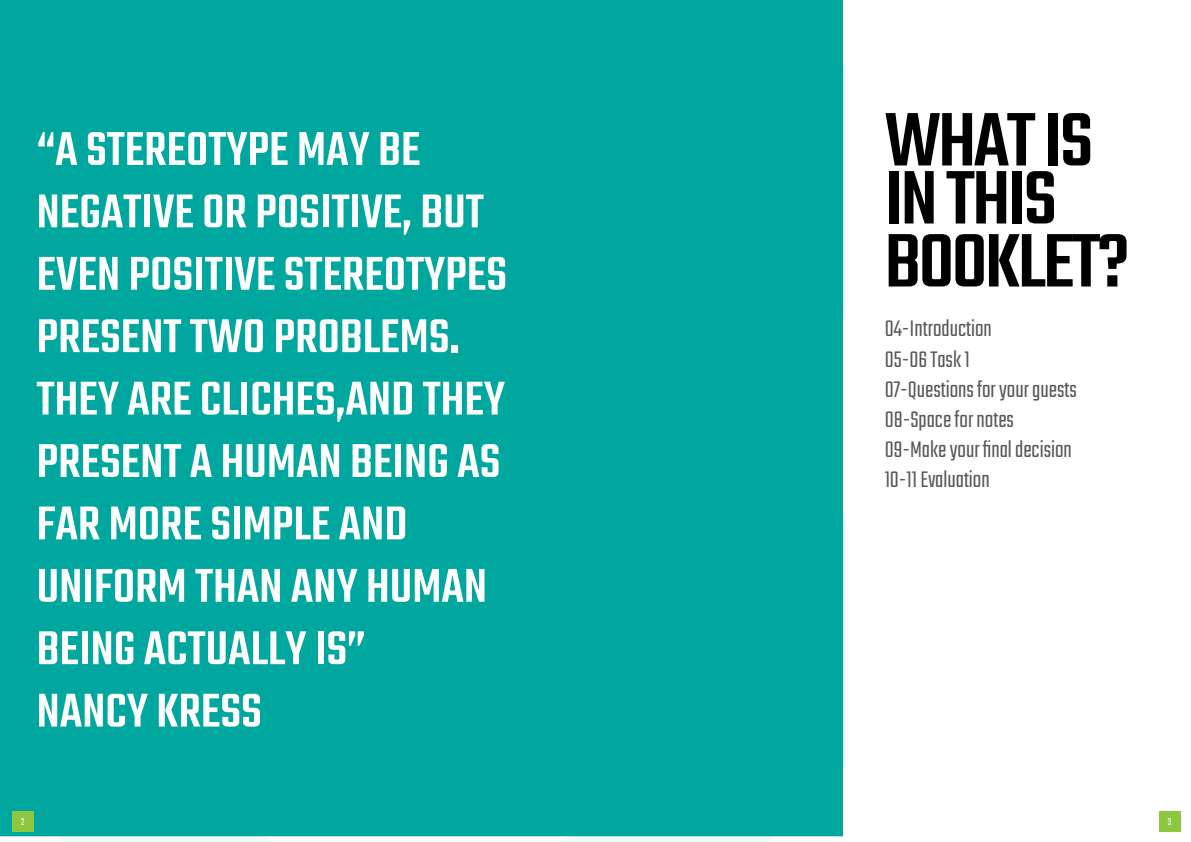
<style>
.page{position:relative;width:1191px;height:842px;background:#fff}
.page>*{position:absolute;margin:0;border:0;box-sizing:border-box;transform-origin:0 0}
.t1{font:500 83px/63px "Teko";letter-spacing:-.03em;color:#000}
.t2{font:500 52px/62.4px "Teko";color:#fff}
.t3{font:300 25px/30px "Teko";color:#58595b}
.t4{font:300 11px "Teko";color:#fff}
</style>
<div class="page">
<div style="left:0;top:0;width:842px;height:836px;background:#00a79e"></div>
<div style="left:56px;top:45px;width:721px;height:740px;background:#00a79e"></div>
<div style="left:0;top:512px;width:322px;height:330px;background:#00a79e"></div>
<div style="left:511px;top:512px;width:335px;height:330px;background:#00a79e"></div>
<div style="left:0;top:0;width:322px;height:318px;background:#00a79e"></div>
<div style="left:511px;top:0;width:335px;height:318px;background:#00a79e"></div>
<div style="left:1158px;top:811px;width:22px;height:21px;background:#8cc740"></div>
<div style="left:12px;top:811px;width:22px;height:21px;background:#8cc740"></div>
<p class="t2" style="left:37px;top:122px;width:362px">“A STEREOTYPE MAY BE<br>NEGATIVEOR POSITI</p>
<p class="t2" style="left:361px;top:184px;width:124px">VE, BUT</p>
<p class="t2" style="left:37px;top:246px;width:131px">EVEN POSITI</p>
<p class="t2" style="left:234px;top:246px;width:252px">VE STEREOTYPES</p>
<p class="t2" style="left:37px;top:309px;width:65px">PRESENT</p>
<p class="t2" style="left:37px;top:309px;width:470px;text-indent:153px">TWO PROBLEMS.<br>THEY ARE CLI CHES,AN D THEY<br>PRESENT</p>
<p class="t2" style="left:37px;top:434px;width:442px;text-indent:153px">AHUMAN BEING AS<br>FAR MORE SIMPLE AND<br>UNIFORM THAN</p>
<p class="t2" style="left:37px;top:558px;width:428px;text-indent:254px">ANY HUMAN<br>BEIN G ACTUALLY IS”<br>NAN CY KRESS</p>
<h1 class="t1" style="left:884px;top:115px;width:210px">WHAT IS</h1>
<h1 class="t1" style="left:884px;top:173px;width:246px">IN THIS<br>BOOKLET?</h1>
<p class="t3" style="left:884px;top:315px;width:194px">04-Introduction<br>05-06 Task 1<br>07-Questions for your guests<br>08-Space for notes<br>09-Make your final decision<br>10-11 Evaluation</p>
<p class="t4" style="left:21px;top:815px;width:5px">2</p>
<p class="t4" style="left:1167px;top:815px;width:5px">3</p>
</div>
